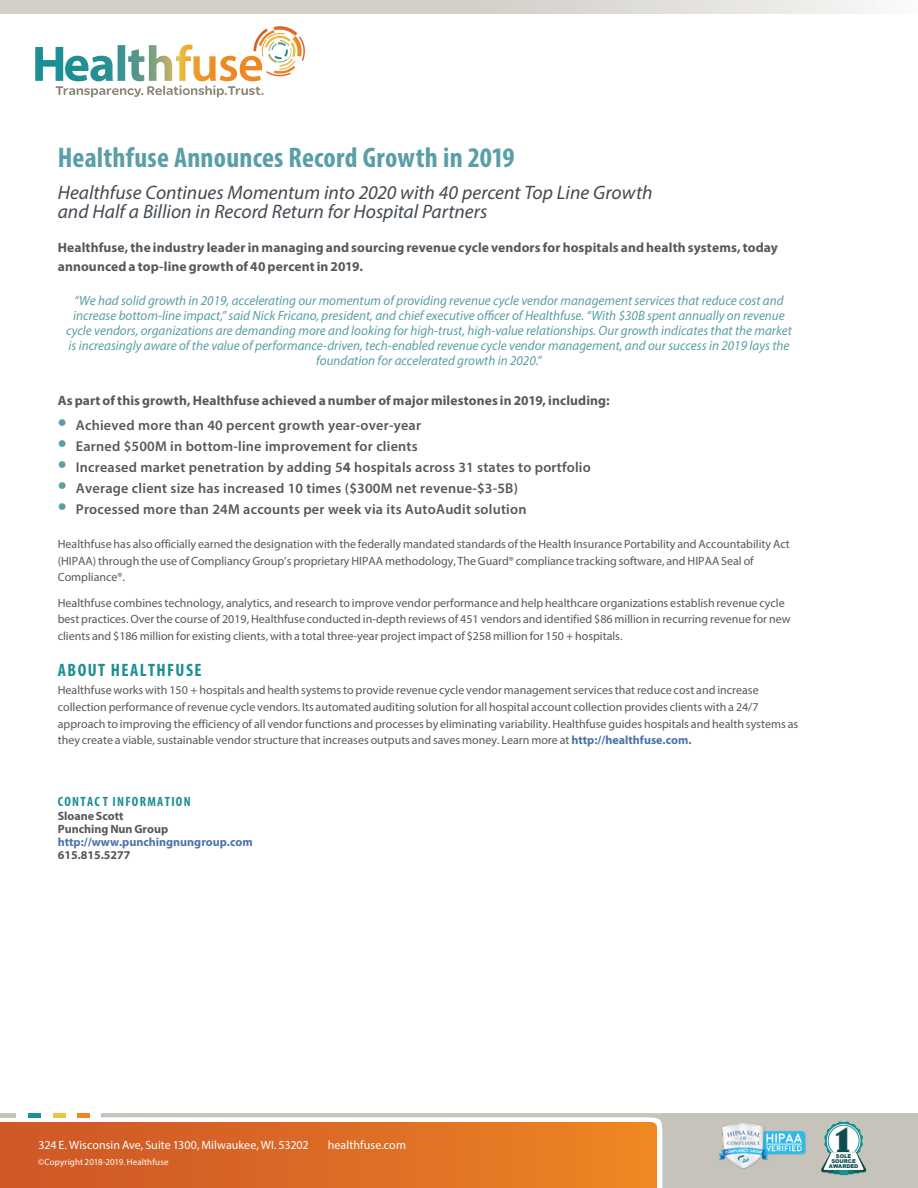
<style>
.page{position:relative;width:918px;height:1188px;background:#fff}
.page>*{position:absolute;margin:0;border:0;box-sizing:border-box;transform-origin:0 0}
.t1{font:700 condensed 28.5px "Myriad Pro";letter-spacing:.01em;color:#599fa5}
.t2{font:700 24.75px "Royal Flush Filled";color:#114c4c}
.t3{font:italic 19.5px/19.5px "Myriad Pro";color:#434a53}
.t4{font:700 condensed 18px "Myriad Pro";letter-spacing:.08em;color:#1c8f94}
.t5{font:600 14.25px "Myriad Pro";letter-spacing:.015em;color:#57585a}
.t6{font:italic 13.5px/15px "Myriad Pro";color:#599fa5;text-align:center}
.t7{font:700 13.5px/19.5px "Myriad Pro";letter-spacing:.01em;color:#57585a}
.t8{font:700 condensed 13.5px "Myriad Pro";letter-spacing:.095em;color:#1c8f94}
.t9{font:12px/16.6px "Myriad Pro";color:#57585a}
.t10{font:12px "Myriad Pro";letter-spacing:.005em;color:#fff}
.t11{font:700 12px/13px "Myriad Pro";color:#57585a}
.t12{font:700 12px "Myriad Pro";color:#4d72ac}
.t13{font:9px "Myriad Pro";letter-spacing:.015em;color:#fff}
.t14{font:900 5.25px/4.8px "Arial";color:#114c4c;text-align:center}
.s1{font-size:28.5px;color:#599fa5}
.s2{font-weight:700}
.s3{font-weight:700;color:#4d72ac}
</style>
<div class="page">
<svg style="left:0;top:0;width:876px;height:14px;background:#d9d7d1"></svg>
<svg style="left:35px;top:26px;width:270px;height:72px"></svg>
<div style="left:0;top:1122px;width:101px;height:66px;background:#d15a27"></div>
<svg style="left:101px;top:1113px;width:817px;height:75px;background:#d98e57"></svg>
<div style="left:77px;top:1113px;width:13px;height:5px;background:#ef8822"></div>
<div style="left:53px;top:1113px;width:12px;height:5px;background:#eac347"></div>
<div style="left:28px;top:1113px;width:13px;height:5px;background:#1c8f94"></div>
<div style="left:0;top:1113px;width:16px;height:5px;background:#c5c3ba"></div>
<img style="left:714px;top:1119px;width:95px;height:53px">
<svg style="left:821px;top:1121px;width:45px;height:54px"></svg>
<h1 class="t1" style="left:58px;top:140px;width:459px">Healthfuse Announces Record Growth in 2019</h1>
<h3 class="t3" style="left:58px;top:182px;width:596px">Healthfuse Continues Momentum into 2020 with 40 percent Top Line Growth and Half a Billion in Record Return for Hospital Partners</h3>
<p class="t7" style="left:58px;top:237px;width:722px">Healthfuse, the industry leader in managing and sourcing revenue cycle vendors for hospitals and health systems, today announced a top-line growth of 40 percent in 2019.</p>
<p class="t6" style="left:66px;top:293px;width:727px">“We had solid growth in 2019, accelerating our momentum of providing revenue cycle vendor management services that reduce cost and increase bottom-line impact,” said Nick Fricano, president, and chief executive officer of Healthfuse. “With $30B spent annually on revenue cycle vendors, organizations are demanding more and looking for high-trust, high-value relationships. Our growth indicates that the market is increasingly aware of the value of performance-driven, tech-enabled revenue cycle vendor management, and our success in 2019 lays the foundation for accelerated growth in 2020.”</p>
<p class="t7" style="left:58px;top:390px;width:554px">As part of this growth, Healthfuse achieved a number of major milestones in 2019, including:</p>
<p class="t5" style="left:58px;top:416px;width:365px"><span class="s1">•</span> Achieved more than 40 percent growth year-over-year</p>
<p class="t5" style="left:58px;top:437px;width:361px"><span class="s1">•</span> Earned $500M in bottom-line improvement for clients</p>
<p class="t5" style="left:58px;top:458px;width:535px"><span class="s1">•</span> Increased market penetration by adding 5<span class="s2">4</span> hospitals across 31 states to portfolio</p>
<p class="t5" style="left:58px;top:479px;width:462px"><span class="s1">•</span> Average client size has increased 10 times ($300M net revenue-$3-5B)</p>
<p class="t5" style="left:58px;top:500px;width:470px"><span class="s1">•</span> Processed more than 24M accounts per week via its AutoAudit solution</p>
<p class="t9" style="left:58px;top:535px;width:734px">Healthfuse has also officially earned the designation with the federally mandated standards of the Health Insurance Portability and Accountability Act (HIPAA) through the use of Compliancy Group’s proprietary HIPAA methodology, The Guard® compliance tracking software, and HIPAA Seal of<br>Compliance®.</p>
<p class="t9" style="left:58px;top:594px;width:734px">Healthfuse combines technology, analytics, and research to improve vendor performance and help healthcare organizations establish revenue cycle best practices. Over the course of 2019, Healthfuse conducted in-depth reviews of 451 vendors and identified $86 million in recurring revenue for new clients and $186 million for existing clients, with a total three-year project impact of $258 million for 150 + hospitals.</p>
<h3 class="t4" style="left:58px;top:658px;width:145px">ABOUT HEALTHFUSE</h3>
<p class="t9" style="left:58px;top:682px;width:742px">Healthfuse works with 150 + hospitals and health systems to provide revenue cycle vendor management services that reduce cost and increase collection performance of revenue cycle vendors. Its automated auditing solution for all hospital account collection provides clients with a 24/7 approach to improving the efficiency of all vendor functions and processes by eliminating variability. Healthfuse guides hospitals and health systems as they create a viable, sustainable vendor structure that increases outputs and saves money. Learn more at <span class="s3">http://healthfuse.com.</span></p>
<p class="t8" style="left:58px;top:793px;width:134px">CONTAC T INFORMATION</p>
<p class="t11" style="left:58px;top:809px;width:112px">Sloane Scott<br>Punching Nun Group</p>
<p class="t12" style="left:58px;top:834px;width:197px">http://www.punchingnungroup.com</p>
<p class="t11" style="left:58px;top:848px;width:74px">615.815.5277</p>
<h2 class="t2" style="left:837px;top:1125px;width:15px">1</h2>
<p class="t10" style="left:39px;top:1138px;width:272px">324 E. Wisconsin Ave, Suite 1300, Milwaukee, WI. 53202</p>
<p class="t10" style="left:328px;top:1138px;width:80px">healthfuse.com</p>
<p class="t13" style="left:38px;top:1156px;width:132px">©Copyright 2018-2019. Healthfuse</p>
<p class="t14" style="left:829px;top:1154px;width:31px">SOLE<br>SOURCE<br>AWARDED</p>
</div>
